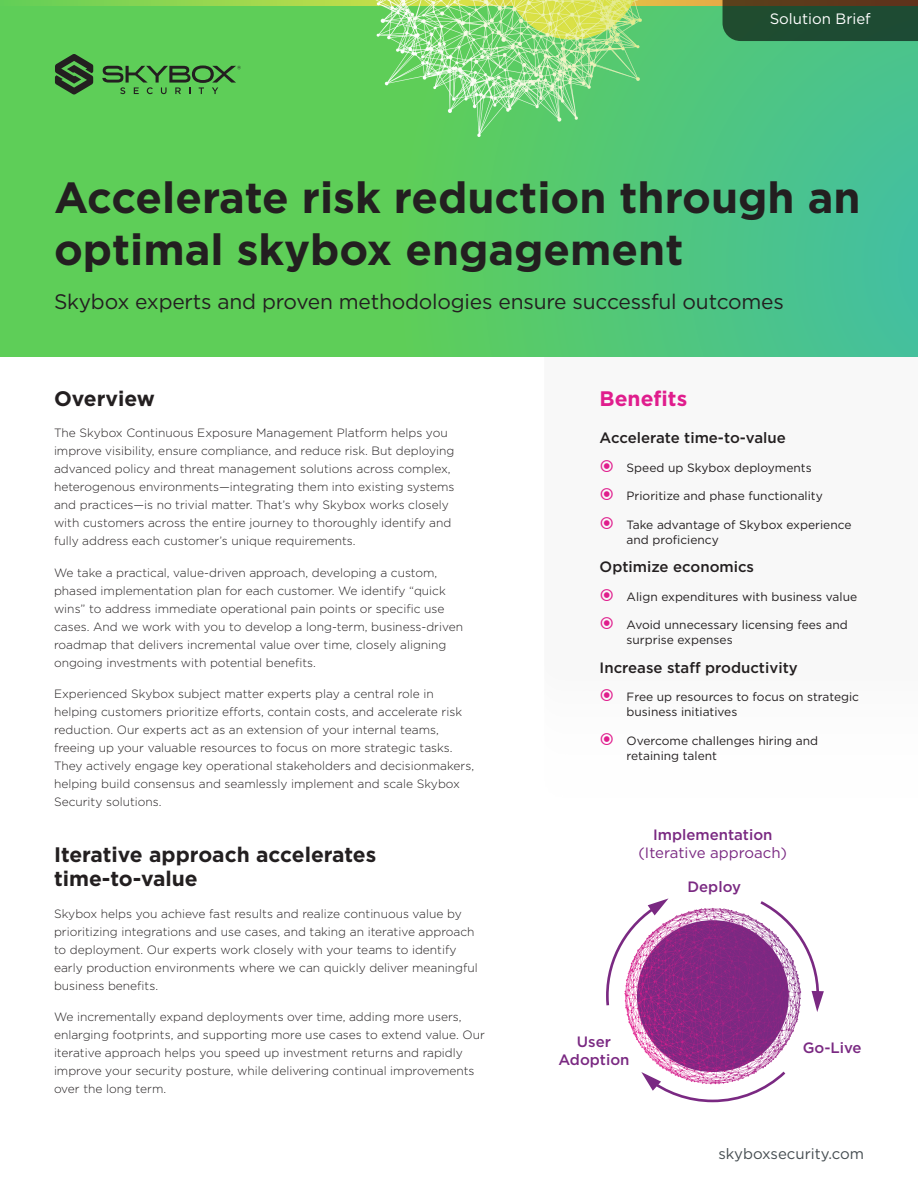
<style>
.page{position:relative;width:918px;height:1188px;background:#fff}
.page>*{position:absolute;margin:0;border:0;box-sizing:border-box;transform-origin:0 0}
.t1{font:700 43.5px/52.2px "Gotham";color:#231f20}
.t2{font:21px "Gotham";letter-spacing:-.01em;color:#231f20}
.Body{font:700 21px/24px "Gotham";color:#231f20}
.Body-2{font:700 21px "Gotham";color:#e01d8d}
.Body-3{font:500 15px "Gotham";color:#231f20}
.Section_Heading{font:15px/18px "Gotham";color:#7a2982;text-align:center}
.Section_Heading-2{font:500 15px "Gotham";color:#7a2982}
.t3{font:15px "Gotham";color:#454d51}
.t4{font:15px "Gotham";color:#fff}
.Body-4{font:300 12px/18px "Gotham";color:#231f20}
.t5{font:12px/15px "Gotham";color:#231f20}
.s1{font-weight:500}
</style>
<div class="page">
<svg style="left:0;top:6px;width:918px;height:350px"></svg>
<svg style="left:0;top:0;width:723px;height:6px"></svg>
<img style="left:345px;top:0;width:332px;height:136px">
<svg style="left:102px;top:65px;width:139px;height:29px"></svg>
<svg style="left:55px;top:54px;width:38px;height:41px"></svg>
<svg style="left:723px;top:0;width:195px;height:41px"></svg>
<svg style="left:637px;top:920px;width:152px;height:152px;fill:#832783"></svg>
<svg style="left:712px;top:908px;width:33px;height:7px"></svg>
<svg style="left:757px;top:901px;width:67px;height:111px"></svg>
<svg style="left:606px;top:898px;width:63px;height:110px"></svg>
<svg style="left:641px;top:1069px;width:145px;height:34px"></svg>
<p class="t4" style="left:770px;top:9px;width:103px">Solution Brief</p>
<p class="t1" style="left:54px;top:171px;width:808px">Accelerate risk reduction through an optimal skybox engagement</p>
<p class="t2" style="left:54px;top:288px;width:731px">Skybox experts and proven methodologies ensure successful outcomes</p>
<p class="Body" style="left:54px;top:386px;width:102px">Overview</p>
<p class="Body-2" style="left:600px;top:384px;width:89px">Benefits</p>
<p class="Body-4" style="left:54px;top:424px;width:402px">The Skybox Continuous Exposure Management Platform helps you improve visibility, ensure compliance, and reduce risk. But deploying advanced policy and threat management solutions across complex, heterogenous environments—integrating them into existing systems and practices—is no trivial matter. That’s why Skybox works closely with customers across the entire journey to thoroughly identify and fully address each customer’s unique requirements.</p>
<p class="Body-4" style="left:54px;top:563px;width:411px">We take a practical, value-driven approach, developing a custom, phased implementation plan for each customer. We identify “quick wins” to address immediate operational pain points or specific use cases. And we work with you to develop a long-term, business-driven roadmap that delivers incremental value over time, closely aligning ongoing investments with potential benefits.</p>
<p class="Body-4" style="left:54px;top:685px;width:422px">Experienced Skybox subject matter experts play a central role in helping customers prioritize efforts, contain costs, and accelerate risk reduction. Our experts act as an extension of your internal teams, freeing up your valuable resources to focus on more strategic tasks.<br>They actively engage key operational stakeholders and decisionmakers, helping build consensus and seamlessly implement and scale Skybox Security solutions.</p>
<p class="Body-3" style="left:600px;top:428px;width:188px">Accelerate time-to-value</p>
<p class="t5" style="left:627px;top:460px;width:187px">Speed up Skybox deployments</p>
<p class="t5" style="left:627px;top:488px;width:198px">Prioritize and phase functionality</p>
<p class="t5" style="left:627px;top:517px;width:226px">Take advantage of Skybox experience and proficiency</p>
<p class="Body-3" style="left:600px;top:557px;width:156px">Optimize economics</p>
<p class="t5" style="left:627px;top:589px;width:232px">Align expenditures with business value</p>
<p class="t5" style="left:627px;top:617px;width:223px">Avoid unnecessary licensing fees and surprise expenses</p>
<p class="Body-3" style="left:600px;top:658px;width:200px">Increase staff productivity</p>
<p class="t5" style="left:627px;top:689px;width:234px">Free up resources to focus on strategic business initiatives</p>
<p class="t5" style="left:627px;top:733px;width:193px">Overcome challenges hiring and retaining talent</p>
<p class="Body" style="left:54px;top:843px;width:324px">Iterative approach accelerates time-to-value</p>
<h2 class="Body-4" style="left:54px;top:904px;width:425px">Skybox helps you achieve fast results and realize continuous value by prioritizing integrations and use cases, and taking an iterative approach to deployment. Our experts work closely with your teams to identify early production environments where we can quickly deliver meaningful business benefits.</h2>
<h2 class="Body-4" style="left:54px;top:1008px;width:432px">We incrementally expand deployments over time, adding more users, enlarging footprints, and supporting more use cases to extend value. Our iterative approach helps you speed up investment returns and rapidly improve your security posture, while delivering continual improvements over the long term.</h2>
<p class="Section_Heading" style="left:638px;top:826px;width:150px"><span class="s1">Implementation </span>(Iterative approach)</p>
<p class="Section_Heading-2" style="left:688px;top:877px;width:55px">Deploy</p>
<p class="Section_Heading-2" style="left:577px;top:1032px;width:36px">User</p>
<p class="Section_Heading-2" style="left:558px;top:1050px;width:73px">Adoption</p>
<p class="Section_Heading-2" style="left:803px;top:1038px;width:60px">Go-Live</p>
<p class="t3" style="left:718px;top:1144px;width:147px">skyboxsecurity.com</p>
</div>
